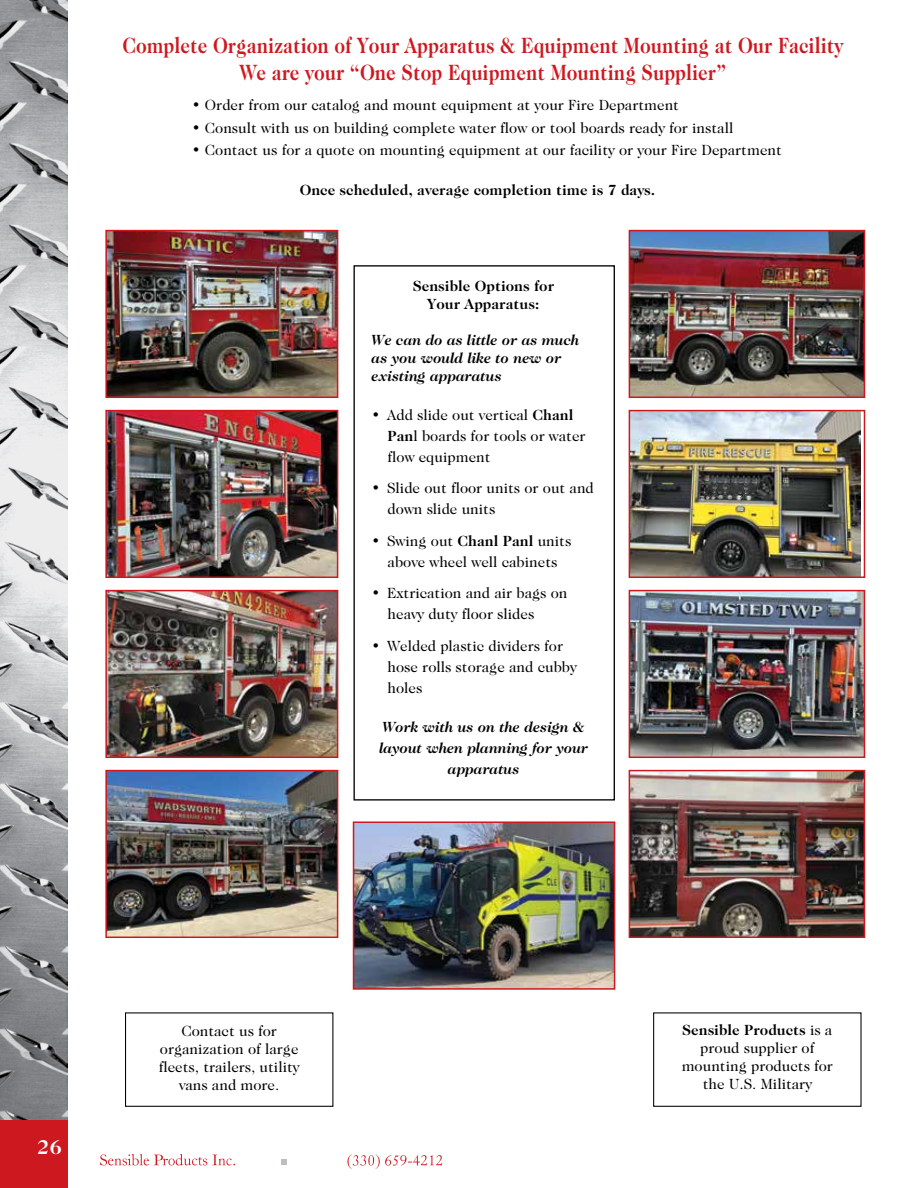
<style>
.page{position:relative;width:918px;height:1188px;background:#fff}
.page>*{position:absolute;margin:0;border:0;box-sizing:border-box;transform-origin:0 0}
.t1{font:700 22.5px/27px "Caslon 224 IT Cby BT";color:#ce181f;text-align:center;scale:.85 1}
.t2{font:700 20.25px "Caslon 224 IT Cby BT";color:#fff}
.t3{font:15px/21px "Caslon 224 IT Cby BT";color:#000}
.t4{font:italic 700 15px/18px "Caslon 224 IT Cby BT";color:#000}
.t5{font:700 15px/18px "Caslon 224 IT Cby BT";color:#000;text-align:center}
.s1{font-weight:700}
</style>
<div class="page">
<img style="left:0;top:0;width:68px;height:1121px">
<div style="left:0;top:1121px;width:68px;height:67px;background:#ce181f"></div>
<svg style="left:100px;top:1154px;width:342px;height:15px"></svg>
<div style="left:353px;top:265px;width:262px;height:536px;border:1px solid #000"></div>
<div style="left:125px;top:1012px;width:208px;height:95px;border:1px solid #000"></div>
<div style="left:653px;top:1012px;width:209px;height:95px;border:1px solid #000"></div>
<img style="left:108px;top:233px;width:227px;height:162px">
<img style="left:632px;top:233px;width:230px;height:162px">
<img style="left:108px;top:413px;width:227px;height:162px">
<img style="left:632px;top:413px;width:228px;height:162px">
<img style="left:108px;top:593px;width:227px;height:162px">
<img style="left:632px;top:593px;width:230px;height:162px">
<img style="left:108px;top:773px;width:227px;height:162px">
<img style="left:632px;top:773px;width:230px;height:162px">
<img style="left:356px;top:824px;width:256px;height:163px">
<div style="left:105px;top:230px;width:233px;height:168px;border:2px solid #ce181f"></div>
<div style="left:629px;top:230px;width:236px;height:168px;border:2px solid #ce181f"></div>
<div style="left:105px;top:410px;width:233px;height:168px;border:2px solid #ce181f"></div>
<div style="left:629px;top:410px;width:236px;height:168px;border:2px solid #ce181f"></div>
<div style="left:105px;top:590px;width:233px;height:168px;border:2px solid #ce181f"></div>
<div style="left:629px;top:590px;width:236px;height:168px;border:2px solid #ce181f"></div>
<div style="left:105px;top:770px;width:233px;height:168px;border:2px solid #ce181f"></div>
<div style="left:629px;top:770px;width:236px;height:168px;border:2px solid #ce181f"></div>
<div style="left:353px;top:821px;width:262px;height:169px;border:2px solid #ce181f"></div>
<h1 class="t1" style="left:123px;top:32px;width:849px">Complete Organization of Your Apparatus &amp; Equipment Mounting at Our Facility<br>We are your “One Stop Equipment Mounting Supplier”</h1>
<p class="t3" style="left:192px;top:94px;width:489px">• Order from our catalog and mount equipment at your Fire Department</p>
<p class="t3" style="left:192px;top:117px;width:543px">• Consult with us on building complete water flow or tool boards ready for install</p>
<p class="t3" style="left:192px;top:139px;width:592px">• Contact us for a quote on mounting equipment at our facility or your Fire Department</p>
<p class="t5" style="left:300px;top:181px;width:357px">Once scheduled, average completion time is 7 days.</p>
<p class="t5" style="left:413px;top:276px;width:143px">Sensible Options for<br>Your Apparatus:</p>
<p class="t4" style="left:372px;top:330px;width:209px">We can do as little or as much as you would like to new or existing apparatus</p>
<p class="t3" style="left:388px;top:404px;width:199px;text-indent:-16px">• Add slide out vertical <span class="s1">Chanl<br>Pan</span>l boards for tools or water flow equipment</p>
<p class="t3" style="left:388px;top:477px;width:208px;text-indent:-16px">• Slide out floor units or out and down slide units</p>
<p class="t3" style="left:372px;top:530px;width:201px;text-align:center">• Swing out <span class="s1">Chanl Panl</span> units above wheel well cabinets</p>
<p class="t3" style="left:388px;top:582px;width:181px;text-indent:-16px">• Extrication and air bags on heavy duty floor slides</p>
<p class="t3" style="left:388px;top:635px;width:191px;text-indent:-16px">• Welded plastic dividers for hose rolls storage and cubby holes</p>
<p class="t4" style="left:379px;top:716px;width:210px;line-height:21px;text-align:center">Work with us on the design &amp; layout when planning for your apparatus</p>
<h2 class="t2" style="left:37px;top:1135px;width:26px">26</h2>
<p class="t3" style="left:159px;top:1022px;width:142px;line-height:18px;text-align:center">Contact us for organization of large fleets, trailers, utility vans and more.</p>
<p class="t3" style="left:682px;top:1020px;width:153px;line-height:18px;text-align:center"><span class="s1">Sensible Products</span> is a proud supplier of mounting products for the U.S. Military</p>
</div>
